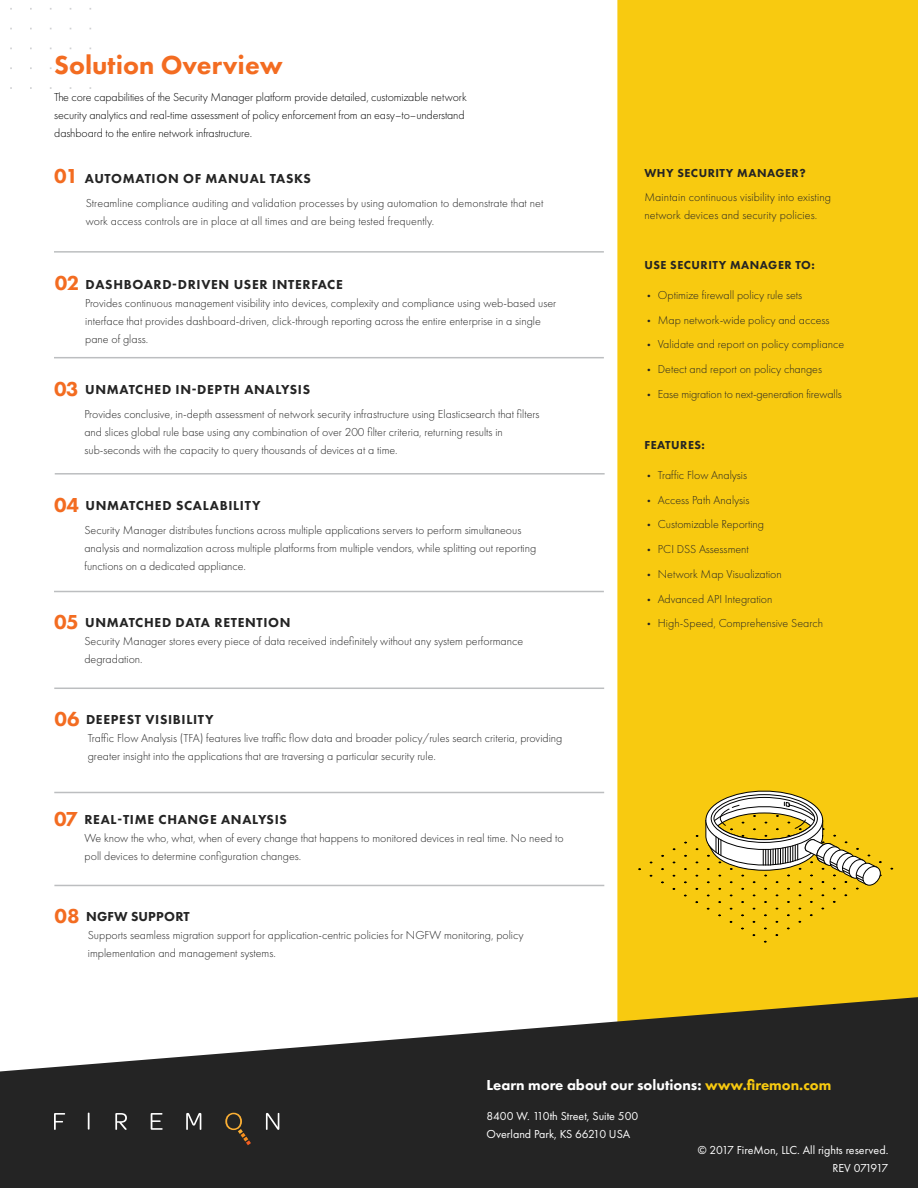
<style>
.page{position:relative;width:918px;height:1188px;background:#fff}
.page>*{position:absolute;margin:0;border:0;box-sizing:border-box;transform-origin:0 0}
.t1{font:800 27px "Futura PT";color:#f36c21}
.t2{font:800 15px "Futura PT";color:#fff}
.t3{font:800 13.5px "Futura PT";letter-spacing:.05em;color:#242424}
.t4{font:800 13.5px "Futura PT";letter-spacing:.01em;color:#242424}
.t5{font:300 12px/18px "Futura PT";color:#242424}
.t6{font:300 12px/18px "Futura PT";letter-spacing:-.01em;color:#000}
.t7{font:12px/18px "Futura PT";color:#fff}
.t8{font:800 12px "Futura PT";letter-spacing:.04em;color:#242424}
.s1{font-size:21px;color:#f36c21}
.s2{font-size:9px}
.s3{color:#f8ca10}
</style>
<div class="page">
<div style="left:617px;top:0;width:301px;height:997px;background:#f8ca10"></div>
<svg style="left:0;top:997px;width:918px;height:191px;fill:#242424"></svg>
<svg style="left:88px;top:1113px;width:2px;height:17px"></svg>
<svg style="left:54px;top:1113px;width:11px;height:17px"></svg>
<svg style="left:115px;top:1113px;width:12px;height:17px"></svg>
<svg style="left:151px;top:1113px;width:12px;height:17px"></svg>
<svg style="left:186px;top:1113px;width:15px;height:17px"></svg>
<svg style="left:266px;top:1113px;width:13px;height:17px"></svg>
<svg style="left:225px;top:1113px;width:26px;height:32px"></svg>
<svg style="left:638px;top:776px;width:255px;height:167px"></svg>
<hr style="left:54px;top:251px;width:550px;height:2px;background:#bcbec0">
<hr style="left:54px;top:357px;width:550px;height:1px;background:#bcbec0">
<hr style="left:55px;top:473px;width:550px;height:2px;background:#bcbec0">
<hr style="left:54px;top:591px;width:550px;height:1px;background:#bcbec0">
<hr style="left:54px;top:688px;width:550px;height:1px;background:#bcbec0">
<hr style="left:54px;top:792px;width:550px;height:1px;background:#bcbec0">
<svg style="left:10px;top:8px;width:81px;height:81px"></svg>
<hr style="left:54px;top:885px;width:550px;height:1px;background:#bcbec0">
<h1 class="t1" style="left:54px;top:48px;width:230px">Solution Overview</h1>
<p class="t6" style="left:54px;top:88px;width:414px">The core capabilities of the Security Manager platform provide detailed, customizable network security analytics and real-time assessment of policy enforcement from an easy–to–understand dashboard to the entire network infrastructure.</p>
<p class="t3" style="left:54px;top:170px;width:258px"><span class="s1">01</span> AUTOMATION OF MANUAL TASKS</p>
<p class="t5" style="left:86px;top:195px;width:459px">Streamline compliance auditing and validation processes by using automation to demonstrate that net work access controls are in place at all times and are being tested frequently.</p>
<p class="t3" style="left:55px;top:276px;width:290px"><span class="s1">02</span> DASHBOARD-DRIVEN USER INTERFACE</p>
<p class="t5" style="left:85px;top:294px;width:473px">Provides continuous management visibility into devices, complexity and compliance using web-based user interface that provides dashboard-driven, click-through reporting across the entire enterprise in a single pane of glass.</p>
<p class="t3" style="left:54px;top:381px;width:258px"><span class="s1">03</span> UNMATCHED IN-DEPTH ANALYSIS</p>
<p class="t5" style="left:84px;top:405px;width:457px">Provides conclusive, in-depth assessment of network security infrastructure using Elasticsearch that filters and slices global rule base using any combination of over 200 filter criteria, returning results in sub-seconds with the capacity to query thousands of devices at a time.</p>
<p class="t3" style="left:54px;top:497px;width:208px"><span class="s1">04</span> UNMATCHED SCALABILITY</p>
<p class="t5" style="left:84px;top:521px;width:453px">Security Manager distributes functions across multiple applications servers to perform simultaneous analysis and normalization across multiple platforms from multiple vendors, while splitting out reporting functions on a dedicated appliance.</p>
<p class="t3" style="left:54px;top:614px;width:238px"><span class="s1">05</span> UNMATCHED DATA RETENTION</p>
<p class="t5" style="left:84px;top:632px;width:440px">Security Manager stores every piece of data received indefinitely without any system performance degradation.</p>
<p class="t3" style="left:54px;top:711px;width:161px"><span class="s1">06</span> DEEPEST VISIBILITY</p>
<p class="t5" style="left:88px;top:729px;width:476px">Traffic Flow Analysis (TFA) features live traffic flow data and broader policy/rules search criteria, providing greater insight into the applications that are traversing a particular security rule.</p>
<p class="t3" style="left:54px;top:812px;width:234px"><span class="s1">07</span> REAL-TIME CHANGE ANALYSIS</p>
<p class="t5" style="left:85px;top:830px;width:481px">We know the who, what, when of every change that happens to monitored devices in real time. No need to poll devices to determine configuration changes.</p>
<p class="t4" style="left:55px;top:908px;width:137px"><span class="s1">08</span> NGFW SUPPORT</p>
<p class="t5" style="left:88px;top:926px;width:437px">Supports seamless migration support for application-centric policies for NGFW monitoring, policy implementation and management systems.</p>
<p class="t8" style="left:644px;top:165px;width:163px">WHY SECURITY MANAGER?</p>
<p class="t5" style="left:644px;top:188px;width:188px">Maintain continuous visibility into existing network devices and security policies.</p>
<p class="t8" style="left:644px;top:257px;width:172px">USE SECURITY MANAGER TO:</p>
<p class="t5" style="left:644px;top:286px;width:159px"><span class="s2">•</span> Optimize firewall policy rule sets</p>
<p class="t5" style="left:644px;top:311px;width:187px"><span class="s2">•</span> Map network-wide policy and access</p>
<p class="t5" style="left:644px;top:335px;width:201px"><span class="s2">•</span> Validate and report on policy compliance</p>
<p class="t5" style="left:644px;top:360px;width:179px"><span class="s2">•</span> Detect and report on policy changes</p>
<p class="t5" style="left:644px;top:385px;width:199px"><span class="s2">•</span> Ease migration to next-generation firewalls</p>
<p class="t8" style="left:644px;top:437px;width:62px">FEATURES:</p>
<p class="t5" style="left:644px;top:466px;width:104px"><span class="s2">•</span> Traffic Flow Analysis</p>
<p class="t5" style="left:644px;top:491px;width:107px"><span class="s2">•</span> Access Path Analysis</p>
<p class="t5" style="left:644px;top:515px;width:121px"><span class="s2">•</span> Customizable Reporting</p>
<p class="t5" style="left:644px;top:540px;width:106px"><span class="s2">•</span> PCI DSS Assessment</p>
<p class="t5" style="left:644px;top:565px;width:139px"><span class="s2">•</span> Network Map Visualization</p>
<p class="t5" style="left:644px;top:590px;width:130px"><span class="s2">•</span> Advanced API Integration</p>
<p class="t5" style="left:644px;top:614px;width:180px"><span class="s2">•</span> High-Speed, Comprehensive Search</p>
<p class="t2" style="left:487px;top:1076px;width:346px">Learn more about our solutions: <span class="s3">www.firemon.com</span></p>
<p class="t7" style="left:487px;top:1107px;width:153px">8400 W. 110th Street, Suite 500<br>Overland Park, KS 66210 USA</p>
<p class="t7" style="left:698px;top:1141px;width:192px;text-align:right">© 2017 FireMon, LLC. All rights reserved.<br>REV 071917</p>
</div>
